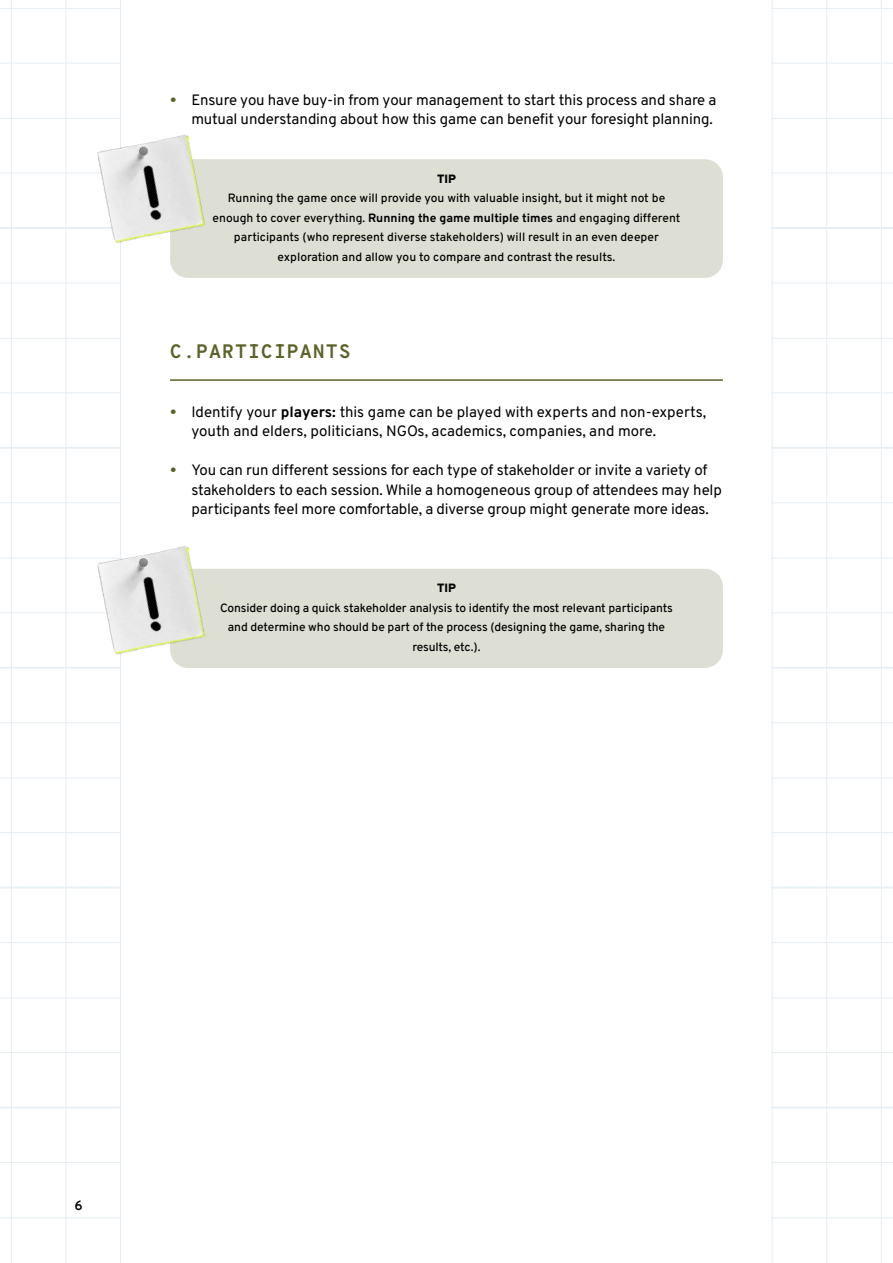
<style>
.page{position:relative;width:893px;height:1263px;background:#fff}
.page>*{position:absolute;margin:0;border:0;box-sizing:border-box;transform-origin:0 0}
.t1{font:700 19.5px "Overpass Mono";letter-spacing:.05em;color:#5c6128}
.t2{font:15px/19.5px "Overpass";letter-spacing:-.01em;color:#000}
.t3{font:600 13.5px "Overpass";color:#000}
.t4{font:500 12px/19.5px "Overpass";color:#000;text-align:center}
.t5{font:900 12px "Overpass";letter-spacing:-.005em;color:#000}
.s1{font-weight:900;color:#5c6128}
.s2{font-weight:700}
</style>
<div class="page">
<hr style="left:11px;top:0;width:1px;height:1263px;background:#e6eef4">
<hr style="left:66px;top:0;width:1px;height:1263px;background:#e6eef4">
<hr style="left:120px;top:0;width:1px;height:1263px;background:#e6eef4">
<hr style="left:0;top:8px;width:121px;height:1px;background:#e6eef4">
<hr style="left:0;top:118px;width:121px;height:1px;background:#e6eef4">
<hr style="left:0;top:63px;width:121px;height:1px;background:#e6eef4">
<hr style="left:0;top:173px;width:121px;height:1px;background:#e6eef4">
<hr style="left:0;top:227px;width:121px;height:1px;background:#e6eef4">
<hr style="left:0;top:228px;width:121px;height:1px;background:#e6eef4">
<hr style="left:0;top:338px;width:121px;height:1px;background:#e6eef4">
<hr style="left:0;top:283px;width:121px;height:1px;background:#e6eef4">
<hr style="left:0;top:392px;width:121px;height:1px;background:#e6eef4">
<hr style="left:0;top:447px;width:121px;height:1px;background:#e6eef4">
<hr style="left:0;top:448px;width:121px;height:1px;background:#e6eef4">
<hr style="left:0;top:558px;width:121px;height:1px;background:#e6eef4">
<hr style="left:0;top:502px;width:121px;height:1px;background:#e6eef4">
<hr style="left:0;top:612px;width:121px;height:1px;background:#e6eef4">
<hr style="left:0;top:667px;width:121px;height:1px;background:#e6eef4">
<hr style="left:0;top:668px;width:121px;height:1px;background:#e6eef4">
<hr style="left:0;top:778px;width:121px;height:1px;background:#e6eef4">
<hr style="left:0;top:722px;width:121px;height:1px;background:#e6eef4">
<hr style="left:0;top:832px;width:121px;height:1px;background:#e6eef4">
<hr style="left:0;top:887px;width:121px;height:1px;background:#e6eef4">
<hr style="left:0;top:997px;width:121px;height:1px;background:#e6eef4">
<hr style="left:0;top:942px;width:121px;height:1px;background:#e6eef4">
<hr style="left:0;top:1052px;width:121px;height:1px;background:#e6eef4">
<hr style="left:0;top:1107px;width:121px;height:1px;background:#e6eef4">
<hr style="left:0;top:1217px;width:121px;height:1px;background:#e6eef4">
<hr style="left:0;top:1162px;width:121px;height:1px;background:#e6eef4">
<hr style="left:881px;top:0;width:1px;height:1263px;background:#e6eef4">
<hr style="left:826px;top:0;width:1px;height:1263px;background:#e6eef4">
<hr style="left:772px;top:0;width:1px;height:1263px;background:#e6eef4">
<hr style="left:772px;top:8px;width:121px;height:1px;background:#e6eef4">
<hr style="left:772px;top:118px;width:121px;height:1px;background:#e6eef4">
<hr style="left:772px;top:63px;width:121px;height:1px;background:#e6eef4">
<hr style="left:772px;top:173px;width:121px;height:1px;background:#e6eef4">
<hr style="left:772px;top:227px;width:121px;height:1px;background:#e6eef4">
<hr style="left:772px;top:228px;width:121px;height:1px;background:#e6eef4">
<hr style="left:772px;top:338px;width:121px;height:1px;background:#e6eef4">
<hr style="left:772px;top:283px;width:121px;height:1px;background:#e6eef4">
<hr style="left:772px;top:392px;width:121px;height:1px;background:#e6eef4">
<hr style="left:772px;top:447px;width:121px;height:1px;background:#e6eef4">
<hr style="left:772px;top:448px;width:121px;height:1px;background:#e6eef4">
<hr style="left:772px;top:558px;width:121px;height:1px;background:#e6eef4">
<hr style="left:772px;top:502px;width:121px;height:1px;background:#e6eef4">
<hr style="left:772px;top:612px;width:121px;height:1px;background:#e6eef4">
<hr style="left:772px;top:667px;width:121px;height:1px;background:#e6eef4">
<hr style="left:772px;top:668px;width:121px;height:1px;background:#e6eef4">
<hr style="left:772px;top:778px;width:121px;height:1px;background:#e6eef4">
<hr style="left:772px;top:722px;width:121px;height:1px;background:#e6eef4">
<hr style="left:772px;top:832px;width:121px;height:1px;background:#e6eef4">
<hr style="left:772px;top:887px;width:121px;height:1px;background:#e6eef4">
<hr style="left:772px;top:997px;width:121px;height:1px;background:#e6eef4">
<hr style="left:772px;top:942px;width:121px;height:1px;background:#e6eef4">
<hr style="left:772px;top:1052px;width:121px;height:1px;background:#e6eef4">
<hr style="left:772px;top:1107px;width:121px;height:1px;background:#e6eef4">
<hr style="left:772px;top:1217px;width:121px;height:1px;background:#e6eef4">
<hr style="left:772px;top:1162px;width:121px;height:1px;background:#e6eef4">
<div style="left:170px;top:159px;width:553px;height:119px;background:#dedfd4;border-radius:18px"></div>
<hr style="left:170px;top:379px;width:553px;height:2px;background:#5c6128">
<div style="left:170px;top:569px;width:553px;height:99px;background:#dedfd4;border-radius:18px"></div>
<img style="left:98px;top:134px;width:107px;height:109px">
<img style="left:98px;top:546px;width:108px;height:122px">
<p class="t2" style="left:170px;top:89px;width:548px;text-align:right"><span class="s1">•</span> Ensure you have buy-in from your management to start this process and share a mutual understanding about how this game can benefit your foresight planning.</p>
<p class="t5" style="left:437px;top:169px;width:20px">TIP</p>
<p class="t4" style="left:213px;top:188px;width:469px">Running the game once will provide you with valuable insight, but it might not be enough to cover everything. <span class="s2">Running the game multiple times</span> and engaging different participants (who represent diverse stakeholders) will result in an even deeper exploration and allow you to compare and contrast the results.</p>
<h1 class="t1" style="left:170px;top:335px;width:182px">C.PARTICIPANTS</h1>
<p class="t2" style="left:191px;top:401px;width:516px;text-indent:-21px"><span class="s1">•</span> Identify your <span class="s2">players:</span> this game can be played with experts and non-experts, youth and elders, politicians, NGOs, academics, companies, and more.</p>
<p class="t2" style="left:191px;top:460px;width:532px;text-indent:-21px"><span class="s1">•</span> You can run different sessions for each type of stakeholder or invite a variety of stakeholders to each session. While a homogeneous group of attendees may help participants feel more comfortable, a diverse group might generate more ideas.</p>
<p class="t5" style="left:437px;top:578px;width:20px">TIP</p>
<p class="t4" style="left:220px;top:597px;width:454px">Consider doing a quick stakeholder analysis to identify the most relevant participants and determine who should be part of the process (designing the game, sharing the results, etc.).</p>
<p class="t3" style="left:74px;top:1194px;width:10px">6</p>
</div>
